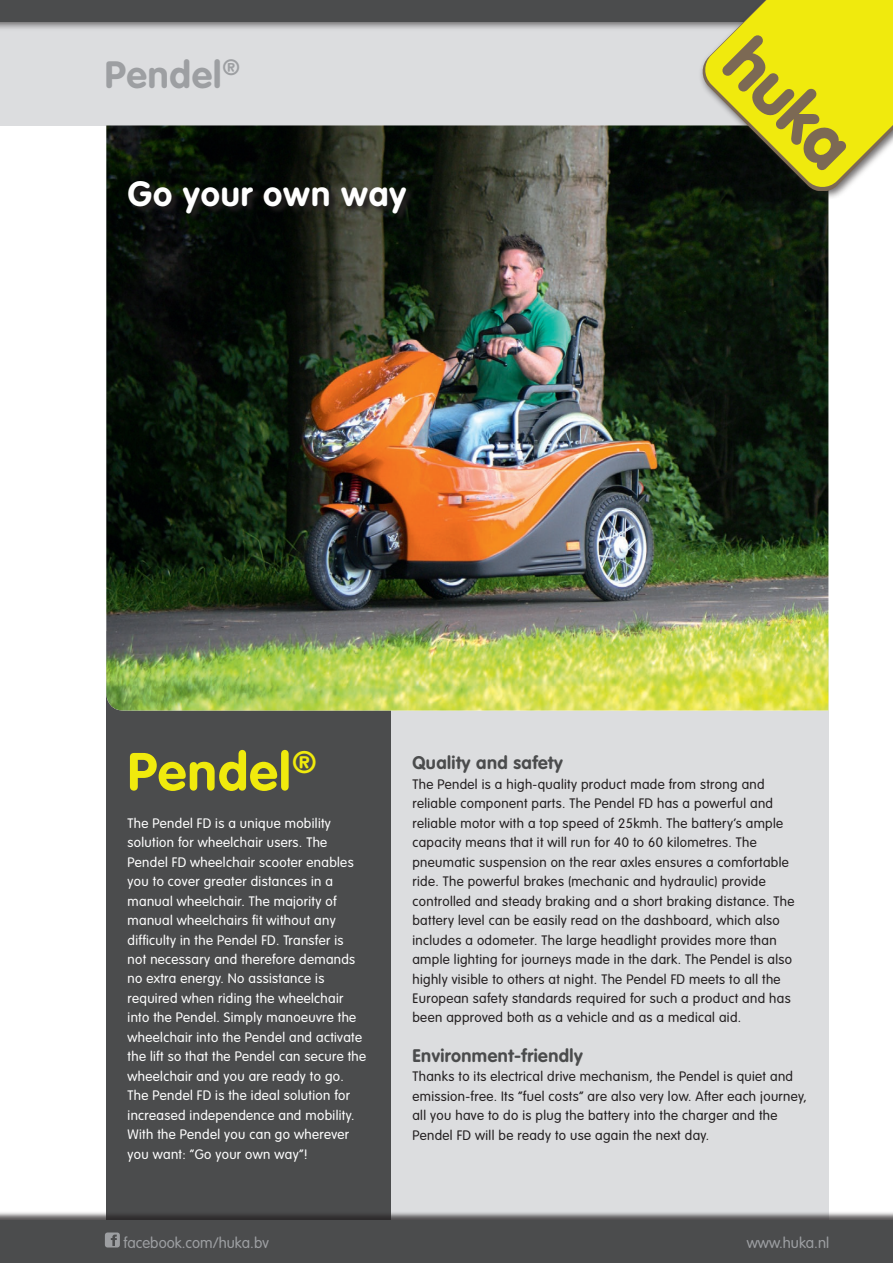
<style>
.page{position:relative;width:893px;height:1263px;background:#fff}
.page>*{position:absolute;margin:0;border:0;box-sizing:border-box;transform-origin:0 0}
.t1{font:700 52.5px "VAG Rounded Std";letter-spacing:.025em;color:#f0ea0d}
.t2{font:700 37.5px "VAG Rounded Std";letter-spacing:.025em;color:#9d9fa2}
.t3{font:700 34.5px "VAG Rounded Std";letter-spacing:.025em;color:#fff}
.t4{font:700 18px "VAG Rounded Std";letter-spacing:.025em;color:#4b4c4d}
.t5{font:300 15px "VAG Rounded Std";color:#9d9fa2}
.t6{font:300 13.5px/19.5px "VAG Rounded Std";letter-spacing:.025em;color:#231f20}
.t7{font:300 13.5px/19.5px "VAG Rounded Std";letter-spacing:.025em;color:#fff}
</style>
<div class="page">
<div style="left:391px;top:631px;width:438px;height:596px;background:#dcdddf"></div>
<div style="left:106px;top:631px;width:285px;height:596px;background:#4b4c4d"></div>
<div style="left:0;top:0;width:893px;height:126px;background:#dcdddf"></div>
<div style="left:0;top:0;width:893px;height:31px;background:#231f20;opacity:.65"></div>
<div style="left:0;top:0;width:893px;height:21px;background:#4b4c4d"></div>
<div style="left:0;top:1211px;width:893px;height:52px;background:#231f20;opacity:.75"></div>
<div style="left:0;top:1220px;width:893px;height:43px;background:#4b4c4d"></div>
<svg style="left:105px;top:1232px;width:15px;height:15px"></svg>
<img style="left:106px;top:125px;width:722px;height:585px">
<div style="left:699px;top:0;width:194px;height:200px;background:#231f20;opacity:.65"></div>
<svg style="left:703px;top:0;width:190px;height:190px;background:#b8b22c"></svg>
<svg style="left:128px;top:181px;width:287px;height:41px;background:#161a14"></svg>
<h2 class="t2" style="left:105px;top:53px;width:136px">Pendel<sup>®</sup></h2>
<h3 class="t3" style="left:128px;top:173px;width:280px">Go your own way</h3>
<h1 class="t1" style="left:128px;top:741px;width:190px">Pendel<sup>®</sup></h1>
<p class="t7" style="left:128px;top:813px;width:240px">The Pendel FD is a unique mobility solution for wheelchair users. The Pendel FD wheelchair scooter enables you to cover greater distances in a manual wheelchair. The majority of manual wheelchairs fit without any difficulty in the Pendel FD. Transfer is<br>not necessary and therefore demands no extra energy. No assistance is required when riding the wheelchair into the Pendel. Simply manoeuvre the wheelchair into the Pendel and activate the lift so that the Pendel can secure the wheelchair and you are ready to go.<br>The Pendel FD is the ideal solution for increased independence and mobility.<br>With the Pendel you can go wherever you want: “Go your own way”!</p>
<h3 class="t4" style="left:412px;top:752px;width:152px">Quality and safety</h3>
<p class="t6" style="left:412px;top:774px;width:384px">The Pendel is a high-quality product made from strong and reliable component parts. The Pendel FD has a powerful and reliable motor with a top speed of 25kmh. The battery’s ample capacity means that it will run for 40 to 60 kilometres. The pneumatic suspension on the rear axles ensures a comfortable ride. The powerful brakes (mechanic and hydraulic) provide controlled and steady braking and a short braking distance. The battery level can be easily read on the dashboard, which also includes a odometer. The large headlight provides more than ample lighting for journeys made in the dark. The Pendel is also highly visible to others at night. The Pendel FD meets to all the European safety standards required for such a product and has been approved both as a vehicle and as a medical aid.</p>
<h3 class="t4" style="left:412px;top:1045px;width:172px">Environment-friendly</h3>
<p class="t6" style="left:412px;top:1067px;width:396px">Thanks to its electrical drive mechanism, the Pendel is quiet and emission-free. Its “fuel costs” are also very low. After each journey, all you have to do is plug the battery into the charger and the Pendel FD will be ready to use again the next day.</p>
<p class="t5" style="left:124px;top:1234px;width:147px">facebook.com/huka.bv</p>
<p class="t5" style="left:747px;top:1234px;width:84px">www.huka.nl</p>
</div>
